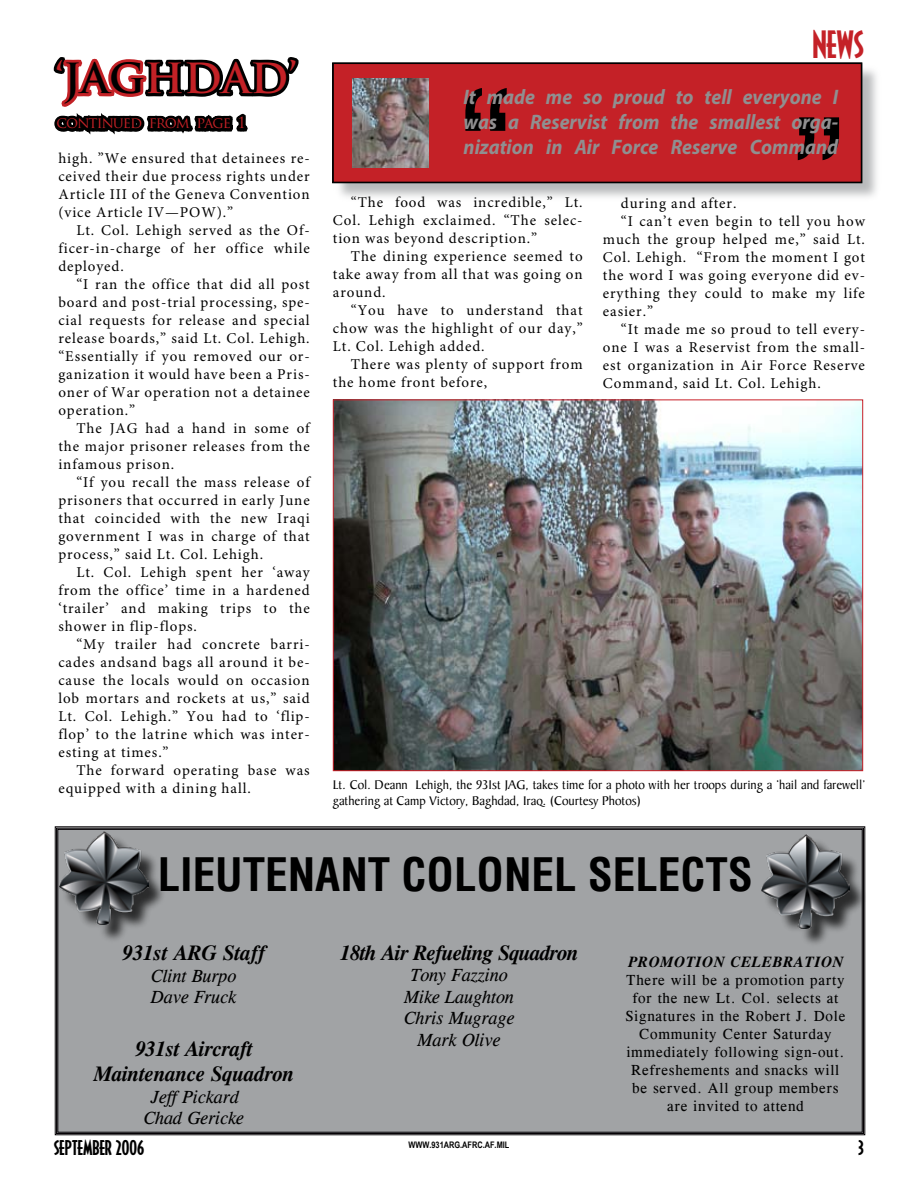
<style>
.page{position:relative;width:918px;height:1188px;background:#fff}
.page>*{position:absolute;margin:0;border:0;box-sizing:border-box;transform-origin:0 0}
.t1{font:condensed 150px "Rockwell";color:#000}
.t2{font:700 condensed 45px "Helvetica";color:#000}
.t3{font:700 40.5px "Trajan Pro";color:#c32126}
.t4{font:36px "Decotura ICG";color:#c42127}
.t5{font:italic 700 21px/25.2px "Myriad Pro";color:#908f90;text-align:justify;scale:.94 1}
.t6{font:italic 700 21px/25.2px "Cg Times";letter-spacing:-.01em;color:#000;text-align:center}
.t7{font:italic 700 21px "Cg Times";letter-spacing:-.03em;color:#000}
.t8{font:19.5px "Decotura ICG";letter-spacing:-.01em;color:#000}
.t9{font:italic 18px/21.6px "Cg Times";color:#000;text-align:center}
.t10{font:15px/18px "Minion Pro";letter-spacing:.06em;color:#000;text-align:justify}
.t11{font:15px/18px "Cg Times";letter-spacing:.05em;color:#000;text-align:center}
.t12{font:italic 700 15px "Cg Times";letter-spacing:.05em;color:#000}
.t13{font:15px "Trajan Pro";letter-spacing:-.07em;color:#c32126}
.t14{font:13.5px/16.2px "Baker Signet";color:#000}
.t15{font:700 9px "Arial Narrow";color:#000}
.s1{color:#000}
</style>
<div class="page">
<img style="left:335px;top:402px;width:526px;height:367px">
<div style="left:55px;top:826px;width:810px;height:309px;background:#a1a3a5"></div>
<div style="left:61px;top:833px;width:106px;height:111px;background:#000;opacity:.75"></div>
<img style="left:59px;top:832px;width:89px;height:93px">
<svg style="left:53px;top:57px;width:246px;height:78px"></svg>
<div style="left:333px;top:64px;width:549px;height:139px;background:#a1a3a5;opacity:.75"></div>
<div style="left:332px;top:63px;width:527px;height:120px;background:#c42127"></div>
<div style="left:333px;top:63px;width:528px;height:119px;border:1px solid #000"></div>
<img style="left:353px;top:79px;width:75px;height:89px">
<div style="left:763px;top:836px;width:106px;height:112px;background:#000;opacity:.75"></div>
<img style="left:761px;top:835px;width:89px;height:93px">
<h3 class="t3" style="left:55px;top:53px;width:244px">‘<span class="s1">JAG</span>HDAD’</h3>
<p class="t13" style="left:57px;top:114px;width:191px">CONTINUED FROM PAGE 1</p>
<p class="t10" style="left:58px;top:149px;width:253px">high. ”We ensured that detainees re&shy;ceived their due process rights under Article III of the Geneva Convention (vice Article IV—POW).”</p>
<p class="t10" style="left:58px;top:221px;width:253px;text-indent:18px">Lt. Col. Lehigh served as the Of&shy;ficer-in-charge of her office while deployed.</p>
<p class="t10" style="left:58px;top:275px;width:253px;text-indent:18px">“I ran the office that did all post board and post-trial processing, spe&shy;cial requests for release and special release boards,” said Lt. Col. Lehigh. “Essentially if you removed our or&shy;ganization it would have been a Pris&shy;oner of War operation not a detainee operation.”</p>
<p class="t10" style="left:58px;top:419px;width:253px;text-indent:18px">The JAG had a hand in some of the major prisoner releases from the infamous prison.</p>
<p class="t10" style="left:58px;top:473px;width:253px;text-indent:18px">“If you recall the mass release of prisoners that occurred in early June that coincided with the new Iraqi government I was in charge of that process,” said Lt. Col. Lehigh.</p>
<p class="t10" style="left:58px;top:563px;width:253px;text-indent:18px">Lt. Col. Lehigh spent her ‘away from the office’ time in a hardened ‘trailer’ and making trips to the shower in flip-flops.</p>
<p class="t10" style="left:58px;top:635px;width:253px;text-indent:18px">“My trailer had concrete barri&shy;cades andsand bags all around it be&shy;cause the locals would on occasion lob mortars and rockets at us,” said Lt. Col. Lehigh.” You had to ‘flip&shy;flop’ to the latrine which was inter&shy;esting at times.”</p>
<p class="t10" style="left:58px;top:761px;width:253px;text-indent:18px">The forward operating base was equipped with a dining hall.</p>
<h3 class="t4" style="left:812px;top:23px;width:53px">NEWS</h3>
<h1 class="t1" style="left:461px;top:59px;width:51px">“</h1>
<h3 class="t5" style="left:464px;top:85px;width:400px">It made me so proud to tell everyone I was a Reservist from the smallest orga&shy;nization in Air Force Reserve Command</h3>
<h1 class="t1" style="left:793px;top:88px;width:51px">”</h1>
<p class="t10" style="left:333px;top:194px;width:251px;text-indent:18px">“The food was incredible,” Lt.<br>Col. Lehigh exclaimed. “The selec&shy;tion was beyond description.”</p>
<p class="t10" style="left:333px;top:248px;width:251px;text-indent:18px">The dining experience seemed to take away from all that was going on around.</p>
<p class="t10" style="left:333px;top:302px;width:251px;text-indent:18px">“You have to understand that chow was the highlight of our day,” Lt. Col. Lehigh added.</p>
<p class="t10" style="left:333px;top:356px;width:251px;text-indent:18px">There was plenty of support from the home front before,</p>
<p class="t10" style="left:621px;top:195px;width:117px">during and after.</p>
<p class="t10" style="left:621px;top:213px;width:246px">“I can’t even begin to tell you how</p>
<p class="t10" style="left:603px;top:231px;width:264px">much the group helped me,” said Lt.</p>
<p class="t10" style="left:603px;top:249px;width:264px">Col. Lehigh. “From the moment I got</p>
<p class="t10" style="left:603px;top:267px;width:264px">the word I was going everyone did ev-</p>
<p class="t10" style="left:603px;top:285px;width:264px">erything they could to make my life</p>
<p class="t10" style="left:603px;top:303px;width:52px">easier.”</p>
<p class="t10" style="left:621px;top:321px;width:246px">“It made me so proud to tell every-</p>
<p class="t10" style="left:603px;top:339px;width:264px">one I was a Reservist from the small-</p>
<p class="t10" style="left:603px;top:357px;width:264px">est organization in Air Force Reserve</p>
<p class="t10" style="left:603px;top:375px;width:219px">Command, said Lt. Col. Lehigh.</p>
<p class="t14" style="left:333px;top:777px;width:534px">Lt. Col. Deann Lehigh, the 931st JAG, takes time for a photo with her troops during a ‘hail and farewell’ gathering at Camp Victory, Baghdad, Iraq. (Courtesy Photos)</p>
<h2 class="t2" style="left:158px;top:845px;width:592px">LIEUTENANT COL ONEL SELECTS</h2>
<h3 class="t6" style="left:122px;top:940px;width:145px">931st ARG Staff</h3>
<p class="t9" style="left:151px;top:965px;width:87px;text-align:left">Clint Burpo<br>Dave Fruck</p>
<h3 class="t6" style="left:93px;top:1036px;width:202px">931st Aircraft<br>Maintenance Squadron</h3>
<p class="t9" style="left:143px;top:1086px;width:102px">Jeff Pickard<br>Chad Gericke</p>
<h3 class="t7" style="left:340px;top:940px;width:240px">18th Air Refueling Squadron</h3>
<p class="t9" style="left:404px;top:964px;width:112px">Tony Fazzino<br>Mike Laughton<br>Chris Mugrage<br>Mark Olive</p>
<h3 class="t8" style="left:54px;top:1136px;width:92px">SEPTEMBER 2006</h3>
<p class="t15" style="left:409px;top:1138px;width:100px">WWW.931ARG.AFRC.AF.MIL</p>
<p class="t12" style="left:628px;top:952px;width:217px">PROMOTION CELEBRATION</p>
<p class="t11" style="left:625px;top:971px;width:221px">There will be a promotion party for the new Lt. Col. selects at<br>Signatures in the Robert J. Dole<br>Community Center Saturday immediately following sign-out.<br>Refreshements and snacks will be served. All group members are invited to attend</p>
</div>
